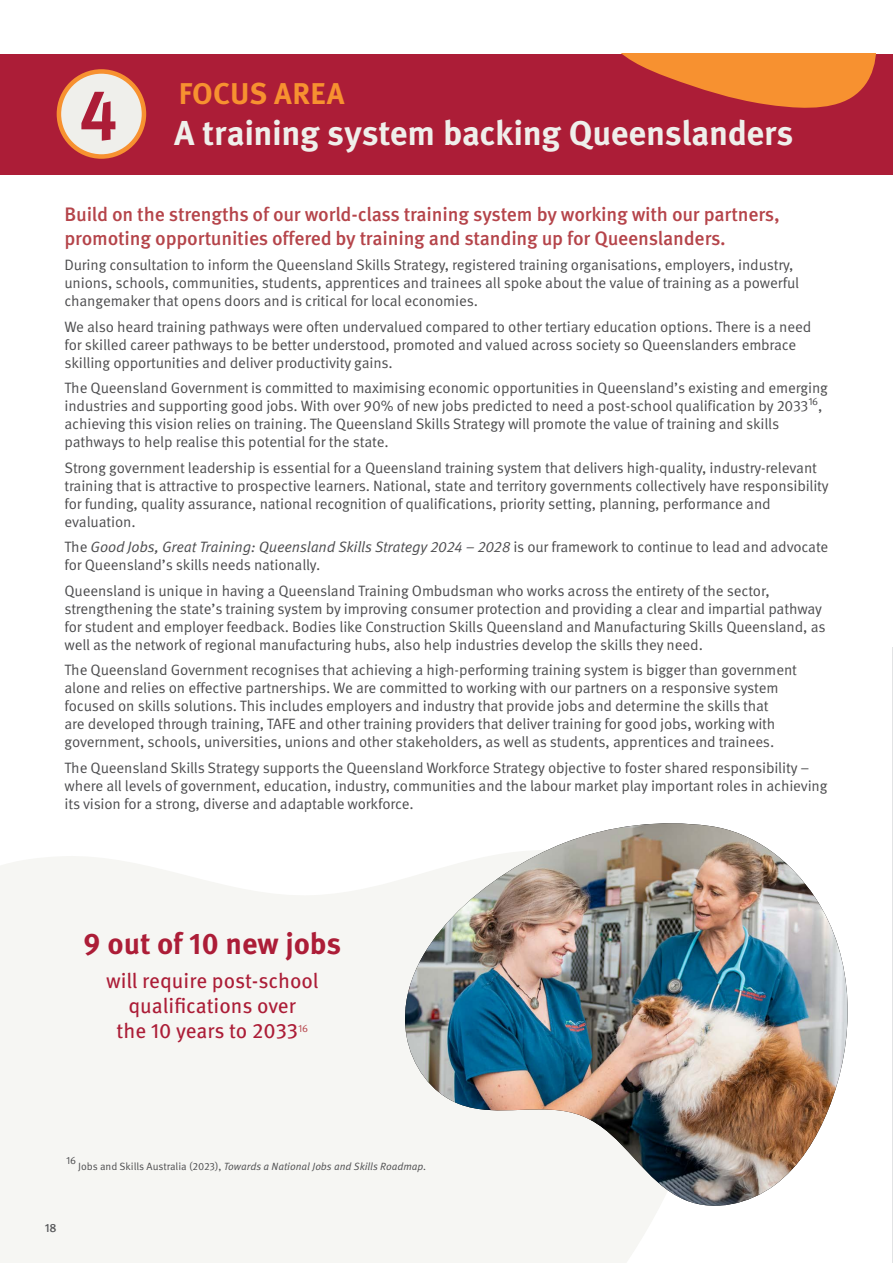
<style>
.page{position:relative;width:893px;height:1263px;background:#fff}
.page>*{position:absolute;margin:0;border:0;box-sizing:border-box;transform-origin:0 0}
.t1{font:700 69px "Meta Pro";color:#ac1d37}
.t2{font:700 34.5px "Meta Pro";letter-spacing:-.01em;color:#efefeb}
.t3{font:700 30px "Meta Pro";color:#ac1d37}
.t4{font:700 30px "Meta Pro";letter-spacing:.005em;color:#f79130}
.t5{font:21px/25.2px "Meta Pro";color:#ac1d37;text-align:center}
.t6{font:500 19.5px/23.4px "Meta Pro";letter-spacing:-.01em;color:#b5444a}
.t7{font:15px/18px "Meta Pro Norm";letter-spacing:-.01em;color:#4d4d4f}
.t8{font:15px "Meta Pro Norm Ita";letter-spacing:-.01em;color:#4d4d4f}
.t9{font:500 12px "Meta Pro";color:#58595b}
.t10{font:10.5px "Meta Pro Norm Ita";color:#4d4d4f}
.t11{font:10.5px "Meta Pro Norm";color:#4d4d4f}
.s1{font-family:"Meta Pro Norm"}
</style>
<div class="page">
<div style="left:0;top:54px;width:893px;height:121px;background:#ac1d37"></div>
<div style="left:0;top:856px;width:656px;height:407px;background:#f6f6f3"></div>
<div style="left:59px;top:71px;width:85px;height:85px;background:#efefeb;border-radius:50%"></div>
<div style="left:57px;top:69px;width:89px;height:90px;border:4px solid #f79130;border-radius:50%"></div>
<svg style="left:622px;top:54px;width:254px;height:54px"></svg>
<div style="left:392px;top:856px;width:267px;height:356px;background:#f6f6f3"></div>
<img style="left:403px;top:823px;width:445px;height:384px">
<hr style="left:892px;top:648px;width:1px;height:615px;background:#e2e3e4">
<h1 class="t1" style="left:79px;top:60px;width:40px">4</h1>
<h3 class="t4" style="left:179px;top:70px;width:167px">FOCUS AREA</h3>
<h2 class="t2" style="left:174px;top:106px;width:621px">A training system backing Queenslanders</h2>
<h3 class="t6" style="left:64px;top:202px;width:717px">Build on the strengths of our world-class training system by working with our partners, promoting opportunities offered by training and standing up for Queenslanders.</h3>
<p class="t7" style="left:64px;top:255px;width:736px">During consultation to inform the Queensland Skills Strategy, registered training organisations, employers, industry, unions, schools, communities, students, apprentices and trainees all spoke about the value of training as a powerful changemaker that opens doors and is critical for local economies.</p>
<p class="t7" style="left:64px;top:317px;width:748px">We also heard training pathways were often undervalued compared to other tertiary education options. There is a need for skilled career pathways to be better understood, promoted and valued across society so Queenslanders embrace skilling opportunities and deliver productivity gains.</p>
<p class="t7" style="left:64px;top:378px;width:765px">The Queensland Government is committed to maximising economic opportunities in Queensland’s existing and emerging industries and supporting good jobs. With over 90% of new jobs predicted to need a post-school qualification by 2033<sup>16</sup>, achieving this vision relies on training. The Queensland Skills Strategy will promote the value of training and skills pathways to help realise this potential for the state.</p>
<p class="t7" style="left:64px;top:458px;width:766px">Strong government leadership is essential for a Queensland training system that delivers high-quality, industry-relevant training that is attractive to prospective learners. National, state and territory governments collectively have responsibility for funding, quality assurance, national recognition of qualifications, priority setting, planning, performance and evaluation.</p>
<p class="t8" style="left:64px;top:536px;width:765px"><span class="s1">The</span> Good Jobs, Great Training: Queensland Skills Strategy 2024 – 2028 <span class="s1">is our framework to continue to lead and advocate</span></p>
<p class="t7" style="left:64px;top:551px;width:707px;line-height:25.5px">for Queensland’s skills needs nationally.<br>Queensland is unique in having a Queensland Training Ombudsman who works across the entirety of the sector,</p>
<p class="t7" style="left:64px;top:599px;width:763px">strengthening the state’s training system by improving consumer protection and providing a clear and impartial pathway for student and employer feedback. Bodies like Construction Skills Queensland and Manufacturing Skills Queensland, as well as the network of regional manufacturing hubs, also help industries develop the skills they need.</p>
<p class="t7" style="left:64px;top:660px;width:734px">The Queensland Government recognises that achieving a high-performing training system is bigger than government alone and relies on effective partnerships. We are committed to working with our partners on a responsive system focused on skills solutions. This includes employers and industry that provide jobs and determine the skills that<br>are developed through training, TAFE and other training providers that deliver training for good jobs, working with government, schools, universities, unions and other stakeholders, as well as students, apprentices and trainees.</p>
<p class="t7" style="left:64px;top:758px;width:764px">The Queensland Skills Strategy supports the Queensland Workforce Strategy objective to foster shared responsibility – where all levels of government, education, industry, communities and the labour market play important roles in achieving its vision for a strong, diverse and adaptable workforce.</p>
<h3 class="t3" style="left:84px;top:920px;width:259px">9 out of 10 new jobs</h3>
<h3 class="t5" style="left:106px;top:966px;width:214px">will require post-school qualifications over<br>the 10 years to 2033<sup>16</sup></h3>
<p class="t11" style="left:66px;top:1152px;width:11px">16</p>
<p class="t10" style="left:78px;top:1158px;width:350px"><span class="s1">Jobs and Skills Australia (2023),</span> Towards a National Jobs and Skills Roadmap.</p>
<p class="t9" style="left:45px;top:1219px;width:13px">18</p>
</div>
